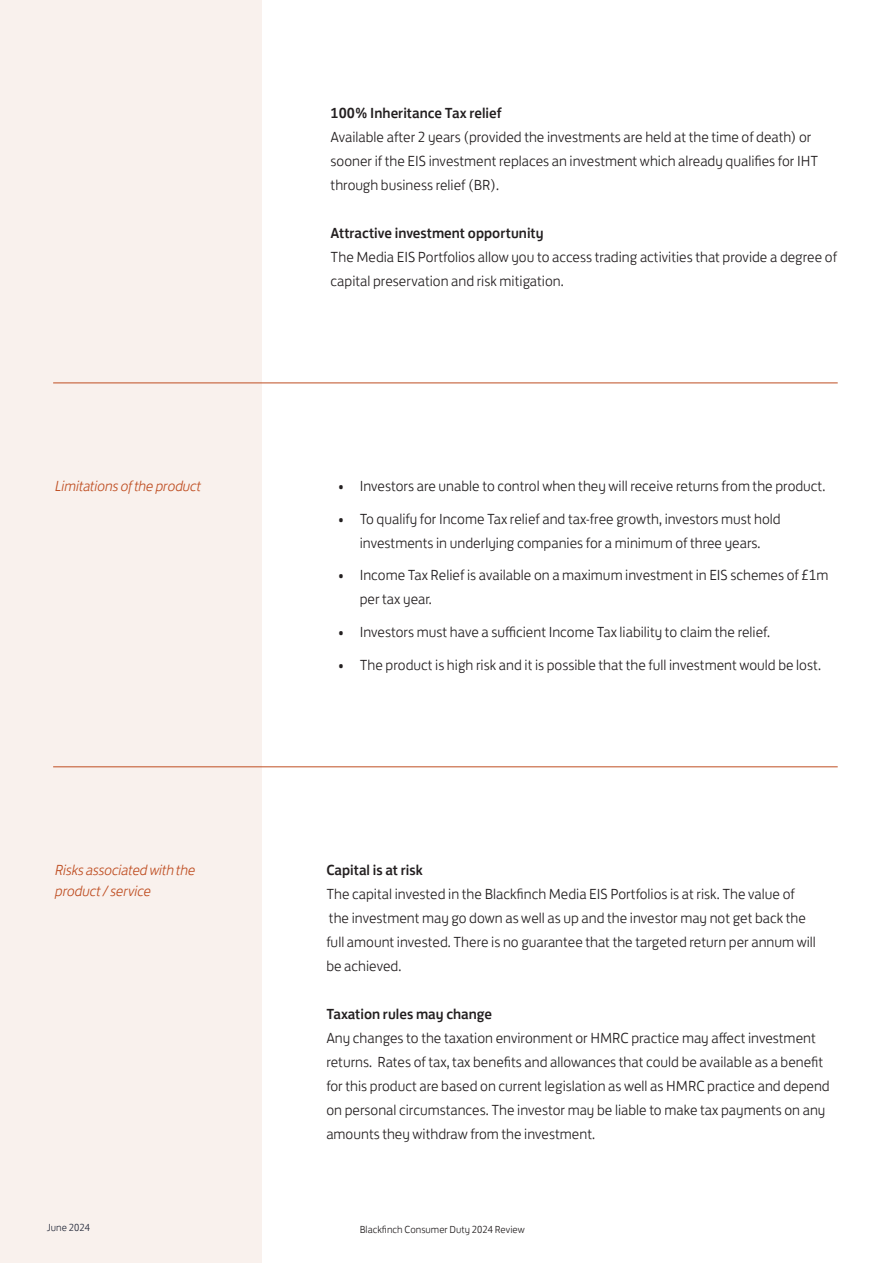
<style>
.page{position:relative;width:893px;height:1263px;background:#fff}
.page>*{position:absolute;margin:0;border:0;box-sizing:border-box;transform-origin:0 0}
.t1{font:300 15px/24px "FS Jack";color:#231f20}
.t2{font:500 15px "FS Jack";color:#231f20}
.t3{font:italic 300 15px/21px "FS Jack";letter-spacing:-.02em;color:#bf4e22}
.t4{font:300 10.5px "FS Jack";color:#231f20}
.t5{font:300 10.5px "FS Jack";color:#24293a}
</style>
<div class="page">
<div style="left:0;top:0;width:261px;height:1263px;background:#f9f1ed"></div>
<hr style="left:53px;top:383px;width:785px;height:1px;background:#bf4e22">
<hr style="left:53px;top:766px;width:785px;height:1px;background:#bf4e22">
<p class="t2" style="left:331px;top:100px;width:172px">100% Inheritance Tax relief</p>
<p class="t1" style="left:331px;top:123px;width:489px">Available after 2 years (provided the investments are held at the time of death) or sooner if the EIS investment replaces an investment which already qualifies for IHT through business relief (BR).</p>
<p class="t2" style="left:331px;top:220px;width:214px">Attractive investment opportunity</p>
<p class="t1" style="left:331px;top:243px;width:508px">The Media EIS Portfolios allow you to access trading activities that provide a degree of capital preservation and risk mitigation.</p>
<p class="t3" style="left:55px;top:475px;width:148px">Limitations of the product</p>
<p class="t1" style="left:338px;top:473px;width:489px">• Investors are unable to control when they will receive returns from the product.</p>
<p class="t1" style="left:338px;top:505px;width:444px;text-align:center">• To qualify for Income Tax relief and tax-free growth, investors must hold investments in underlying companies for a minimum of three years.</p>
<p class="t1" style="left:360px;top:562px;width:470px;text-indent:-21px">• Income Tax Relief is available on a maximum investment in EIS schemes of £1m per tax year.</p>
<p class="t1" style="left:338px;top:618px;width:433px">• Investors must have a sufficient Income Tax liability to claim the relief.</p>
<p class="t1" style="left:338px;top:651px;width:484px">• The product is high risk and it is possible that the full investment would be lost.</p>
<p class="t3" style="left:55px;top:859px;width:142px">Risks associated with the product / service</p>
<p class="t2" style="left:326px;top:858px;width:98px">Capital is at risk</p>
<p class="t1" style="left:326px;top:881px;width:470px">The capital invested in the Blackfinch Media EIS Portfolios is at risk. The value of</p>
<p class="t1" style="left:329px;top:905px;width:479px">the investment may go down as well as up and the investor may not get back the</p>
<p class="t1" style="left:326px;top:929px;width:491px">full amount invested. There is no guarantee that the targeted return per annum will</p>
<p class="t1" style="left:326px;top:953px;width:77px">be achieved.</p>
<p class="t2" style="left:326px;top:1002px;width:167px">Taxation rules may change</p>
<p class="t1" style="left:326px;top:1025px;width:505px">Any changes to the taxation environment or HMRC practice may affect investment returns. Rates of tax, tax benefits and allowances that could be available as a benefit for this product are based on current legislation as well as HMRC practice and depend on personal circumstances. The investor may be liable to make tax payments on any amounts they withdraw from the investment.</p>
<p class="t5" style="left:47px;top:1219px;width:45px">June 2024</p>
<p class="t4" style="left:360px;top:1221px;width:167px">Blackfinch Consumer Duty 2024 Review</p>
</div>
